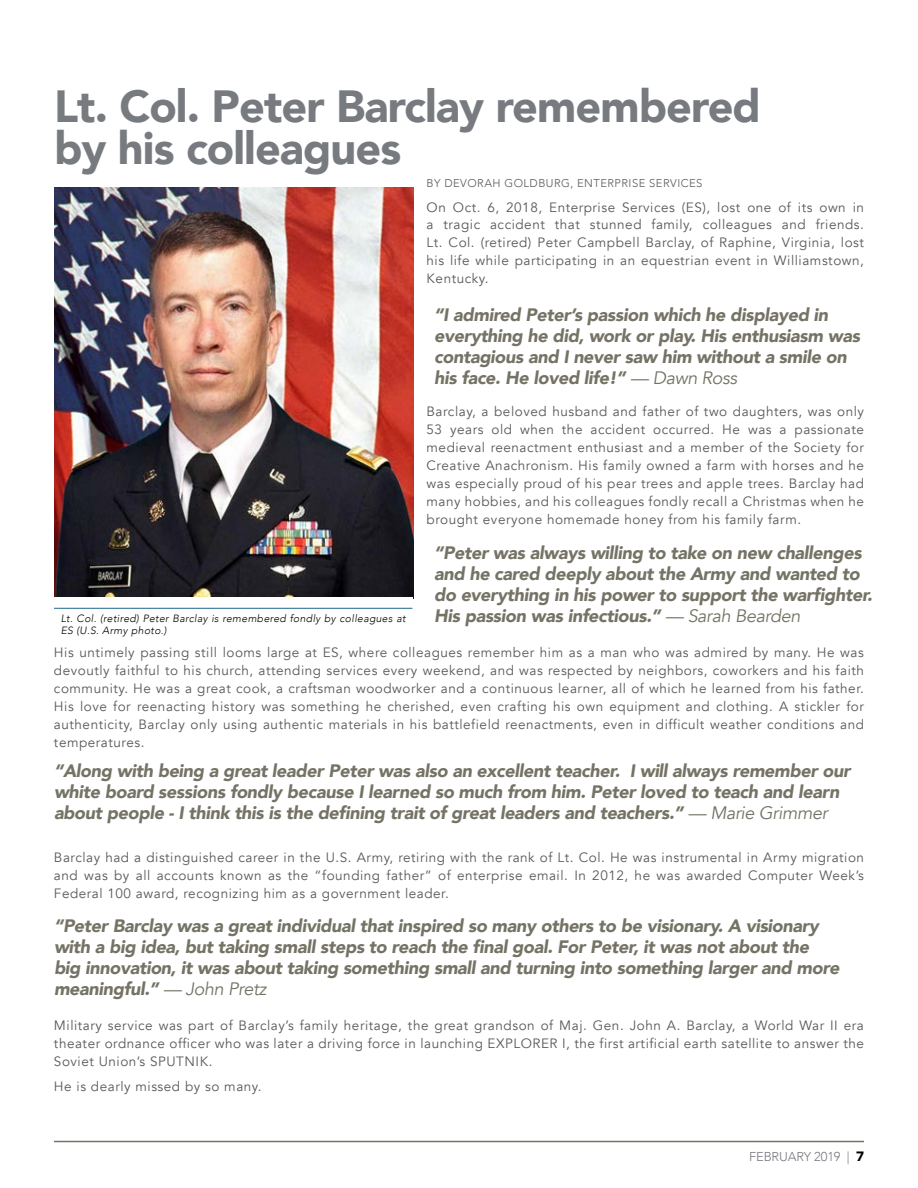
<style>
.page{position:relative;width:918px;height:1188px;background:#fff}
.page>*{position:absolute;margin:0;border:0;box-sizing:border-box;transform-origin:0 0}
.t1{font:900 45px/42px "Avenir";letter-spacing:-.02em;color:#777a7f}
.t2{font:italic 900 18px/21px "Avenir";letter-spacing:-.02em;color:#757365}
.t3{font:13.5px/18px "Avenir";letter-spacing:.04em;color:#595959;text-align:justify}
.t4{font:300 12.9px "Avenir";letter-spacing:-.01em;color:#777a7f}
.t5{font:300 11.25px "Avenir";letter-spacing:.04em;color:#595959}
.t6{font:italic 300 10.5px/12px "Avenir";letter-spacing:.03em;color:#000}
.s1{font-weight:400}
.s2{font-weight:900;font-size:13.5px;color:#000}
</style>
<div class="page">
<hr style="left:54px;top:1141px;width:810px;height:1px;background:#757365">
<img style="left:54px;top:188px;width:359px;height:409px">
<hr style="left:54px;top:608px;width:358px;height:1px;background:#1d658f">
<h1 class="t1" style="left:54px;top:84px;width:708px">Lt. Col. Peter Barclay remembered by his colleagues</h1>
<p class="t5" style="left:427px;top:176px;width:277px">BY DEVORAH GOLDBURG, ENTERPRISE SERVICES</p>
<p class="t3" style="left:427px;top:198px;width:439px">On Oct. 6, 2018, Enterprise Services (ES), lost one of its own in a tragic accident that stunned family, colleagues and friends.<br>Lt. Col. (retired) Peter Campbell Barclay, of Raphine, Virginia, lost his life while participating in an equestrian event in Williamstown, Kentucky.</p>
<h2 class="t2" style="left:434px;top:304px;width:427px">“I admired Peter’s passion which he displayed in everything he did, work or play. His enthusiasm was contagious and I never saw him without a smile on his face. He loved life!” <span class="s1">— Dawn Ross</span></h2>
<p class="t6" style="left:61px;top:612px;width:346px">Lt. Col. (retired) Peter Barclay is remembered fondly by colleagues at<br>ES (U.S. Army photo.)</p>
<p class="t3" style="left:427px;top:403px;width:439px">Barclay, a beloved husband and father of two daughters, was only 53 years old when the accident occurred. He was a passionate medieval reenactment enthusiast and a member of the Society for Creative Anachronism. His family owned a farm with horses and he was especially proud of his pear trees and apple trees. Barclay had many hobbies, and his colleagues fondly recall a Christmas when he brought everyone homemade honey from his family farm.</p>
<h2 class="t2" style="left:434px;top:542px;width:440px">“Peter was always willing to take on new challenges and he cared deeply about the Army and wanted to do everything in his power to support the warfighter.<br>His passion was infectious.” <span class="s1">— Sarah Bearden</span></h2>
<p class="t3" style="left:54px;top:644px;width:812px">His untimely passing still looms large at ES, where colleagues remember him as a man who was admired by many. He was devoutly faithful to his church, attending services every weekend, and was respected by neighbors, coworkers and his faith community. He was a great cook, a craftsman woodworker and a continuous learner, all of which he learned from his father.<br>His love for reenacting history was something he cherished, even crafting his own equipment and clothing. A stickler for authenticity, Barclay only using authentic materials in his battlefield reenactments, even in difficult weather conditions and temperatures.</p>
<p class="t2" style="left:54px;top:760px;width:798px">“Along with being a great leader Peter was also an excellent teacher. I will always remember our white board sessions fondly because I learned so much from him. Peter loved to teach and learn about people - I think this is the defining trait of great leaders and teachers.” <span class="s1">— Marie Grimmer</span></p>
<p class="t3" style="left:54px;top:848px;width:812px">Barclay had a distinguished career in the U.S. Army, retiring with the rank of Lt. Col. He was instrumental in Army migration and was by all accounts known as the “founding father” of enterprise email. In 2012, he was awarded Computer Week’s Federal 100 award, recognizing him as a government leader.</p>
<p class="t2" style="left:54px;top:915px;width:787px">“Peter Barclay was a great individual that inspired so many others to be visionary. A visionary with a big idea, but taking small steps to reach the final goal. For Peter, it was not about the big innovation, it was about taking something small and turning into something larger and more meaningful.” <span class="s1">— John Pretz</span></p>
<p class="t3" style="left:54px;top:1017px;width:812px">Military service was part of Barclay’s family heritage, the great grandson of Maj. Gen. John A. Barclay, a World War II era theater ordnance officer who was later a driving force in launching EXPLORER I, the first artificial earth satellite to answer the Soviet Union’s SPUTNIK.</p>
<p class="t3" style="left:54px;top:1078px;width:209px">He is dearly missed by so many.</p>
<p class="t4" style="left:749px;top:1149px;width:116px">FEBRUARY 2019 | <span class="s2">7</span></p>
</div>
